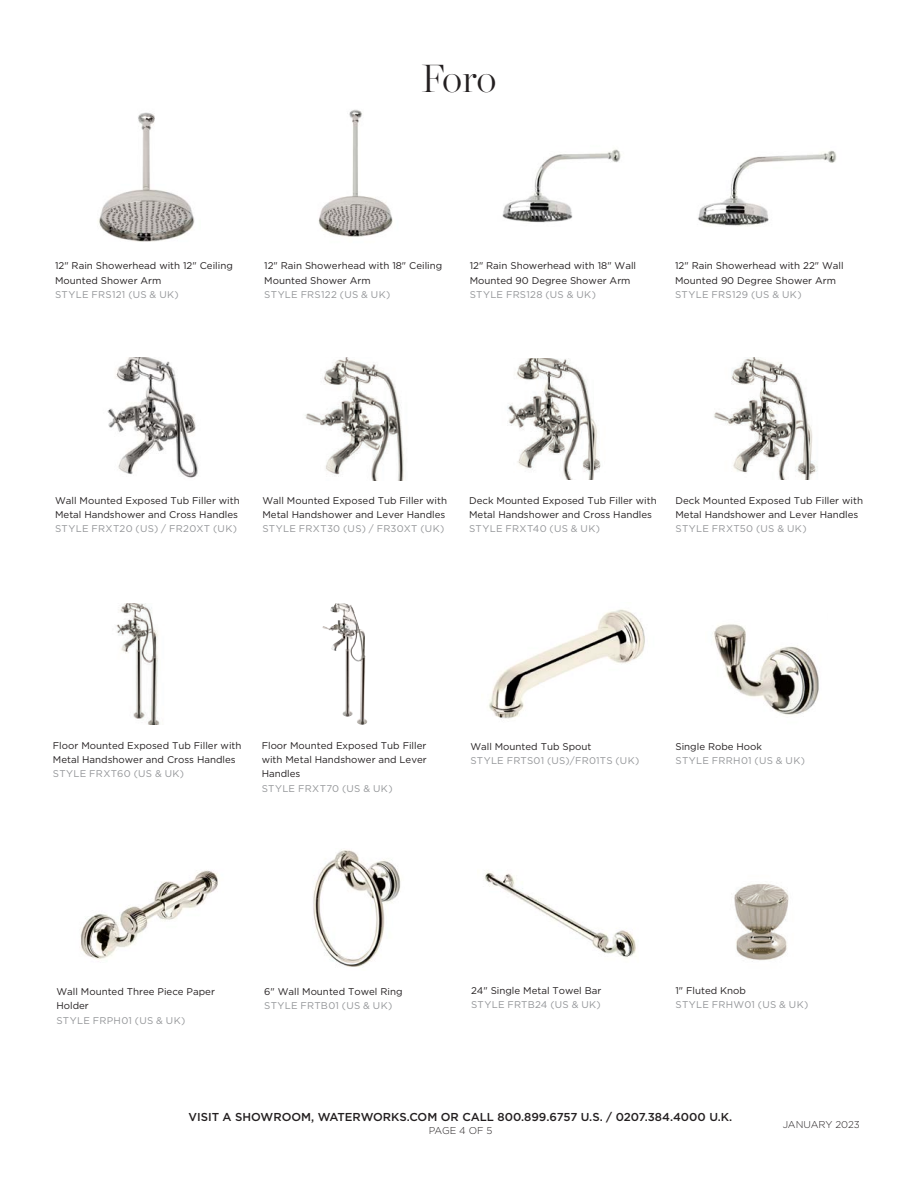
<style>
.page{position:relative;width:918px;height:1188px;background:#fff}
.page>*{position:absolute;margin:0;border:0;box-sizing:border-box;transform-origin:0 0}
.t1{font:200 39px "Chronicle Display";color:#231f20}
.t2{font:500 11.55px "Gotham";color:#231f20}
.t3{font:300 9.9px "Gotham";letter-spacing:-.01em;color:#231f20}
.Text__LIGHT_-_6_5_9{font:9.75px/14.2px "Gotham";color:#231f20}
.Text__product_number{font:9.75px "Gotham";letter-spacing:.03em;color:#939598}
</style>
<div class="page">
<img style="left:489px;top:609px;width:156px;height:110px">
<img style="left:714px;top:358px;width:104px;height:122px">
<img style="left:80px;top:870px;width:138px;height:89px">
<img style="left:714px;top:624px;width:105px;height:91px">
<img style="left:313px;top:849px;width:88px;height:118px">
<img style="left:484px;top:872px;width:152px;height:86px">
<img style="left:322px;top:603px;width:22px;height:48px">
<img style="left:116px;top:603px;width:44px;height:122px">
<img style="left:734px;top:884px;width:55px;height:78px">
<img style="left:507px;top:358px;width:94px;height:122px">
<img style="left:107px;top:358px;width:91px;height:120px">
<img style="left:305px;top:358px;width:99px;height:122px">
<img style="left:698px;top:150px;width:139px;height:76px">
<img style="left:318px;top:109px;width:75px;height:128px">
<img style="left:98px;top:112px;width:97px;height:130px">
<img style="left:502px;top:149px;width:119px;height:74px">
<h1 class="t1" style="left:422px;top:49px;width:76px">Foro</h1>
<p class="Text__LIGHT_-_6_5_9" style="left:55px;top:259px;width:179px">12" Rain Showerhead with 12" Ceiling<br>Mounted Shower Arm</p>
<p class="Text__product_number" style="left:55px;top:288px;width:125px">STYLE FRS121 (US &amp; UK)</p>
<p class="Text__LIGHT_-_6_5_9" style="left:264px;top:259px;width:180px">12" Rain Showerhead with 18" Ceiling<br>Mounted Shower Arm</p>
<p class="Text__product_number" style="left:264px;top:288px;width:128px">STYLE FRS122 (US &amp; UK)</p>
<p class="Text__LIGHT_-_6_5_9" style="left:470px;top:259px;width:168px">12" Rain Showerhead with 18" Wall<br>Mounted 90 Degree Shower Arm</p>
<p class="Text__product_number" style="left:470px;top:288px;width:128px">STYLE FRS128 (US &amp; UK)</p>
<p class="Text__LIGHT_-_6_5_9" style="left:675px;top:259px;width:170px">12" Rain Showerhead with 22" Wall<br>Mounted 90 Degree Shower Arm</p>
<p class="Text__product_number" style="left:675px;top:288px;width:128px">STYLE FRS129 (US &amp; UK)</p>
<p class="Text__LIGHT_-_6_5_9" style="left:55px;top:493px;width:186px">Wall Mounted Exposed Tub Filler with<br>Metal Handshower and Cross Handles</p>
<p class="Text__product_number" style="left:55px;top:523px;width:183px">STYLE FRXT20 (US) / FR20XT (UK)</p>
<p class="Text__LIGHT_-_6_5_9" style="left:262px;top:493px;width:186px">Wall Mounted Exposed Tub Filler with<br>Metal Handshower and Lever Handles</p>
<p class="Text__product_number" style="left:262px;top:523px;width:183px">STYLE FRXT30 (US) / FR30XT (UK)</p>
<p class="Text__LIGHT_-_6_5_9" style="left:469px;top:493px;width:189px">Deck Mounted Exposed Tub Filler with<br>Metal Handshower and Cross Handles</p>
<p class="Text__product_number" style="left:469px;top:523px;width:132px">STYLE FRXT40 (US &amp; UK)</p>
<p class="Text__LIGHT_-_6_5_9" style="left:675px;top:493px;width:189px">Deck Mounted Exposed Tub Filler with<br>Metal Handshower and Lever Handles</p>
<p class="Text__product_number" style="left:675px;top:523px;width:133px">STYLE FRXT50 (US &amp; UK)</p>
<p class="Text__LIGHT_-_6_5_9" style="left:53px;top:738px;width:190px">Floor Mounted Exposed Tub Filler with<br>Metal Handshower and Cross Handles</p>
<p class="Text__product_number" style="left:53px;top:767px;width:133px">STYLE FRXT60 (US &amp; UK)</p>
<p class="Text__LIGHT_-_6_5_9" style="left:262px;top:738px;width:167px;text-align:justify">Floor Mounted Exposed Tub Filler with Metal Handshower and Lever Handles</p>
<p class="Text__product_number" style="left:262px;top:782px;width:132px">STYLE FRXT70 (US &amp; UK)</p>
<p class="Text__LIGHT_-_6_5_9" style="left:470px;top:739px;width:123px">Wall Mounted Tub Spout</p>
<p class="Text__product_number" style="left:470px;top:754px;width:171px">STYLE FRTS01 (US)/FR01TS (UK)</p>
<p class="Text__LIGHT_-_6_5_9" style="left:675px;top:739px;width:88px">Single Robe Hook</p>
<p class="Text__product_number" style="left:675px;top:754px;width:131px">STYLE FRRH01 (US &amp; UK)</p>
<p class="Text__LIGHT_-_6_5_9" style="left:56px;top:984px;width:160px">Wall Mounted Three Piece Paper<br>Holder</p>
<p class="Text__product_number" style="left:56px;top:1014px;width:130px">STYLE FRPH01 (US &amp; UK)</p>
<p class="Text__LIGHT_-_6_5_9" style="left:264px;top:984px;width:140px">6" Wall Mounted Towel Ring</p>
<p class="Text__product_number" style="left:264px;top:1000px;width:130px">STYLE FRTB01 (US &amp; UK)</p>
<p class="Text__LIGHT_-_6_5_9" style="left:471px;top:983px;width:132px">24" Single Metal Towel Bar</p>
<p class="Text__product_number" style="left:471px;top:998px;width:131px">STYLE FRTB24 (US &amp; UK)</p>
<p class="Text__LIGHT_-_6_5_9" style="left:675px;top:983px;width:72px">1" Fluted Knob</p>
<p class="Text__product_number" style="left:675px;top:999px;width:134px">STYLE FRHW01 (US &amp; UK)</p>
<p class="t2" style="left:189px;top:1109px;width:545px">VISIT A SHOWROOM, WATERWORKS.COM OR CALL 800.899.6757 U.S. / 0207.384.4000 U.K.</p>
<p class="t3" style="left:429px;top:1124px;width:65px">PAGE 4 OF 5</p>
<p class="t3" style="left:783px;top:1119px;width:79px">JANUARY 2023</p>
</div>
